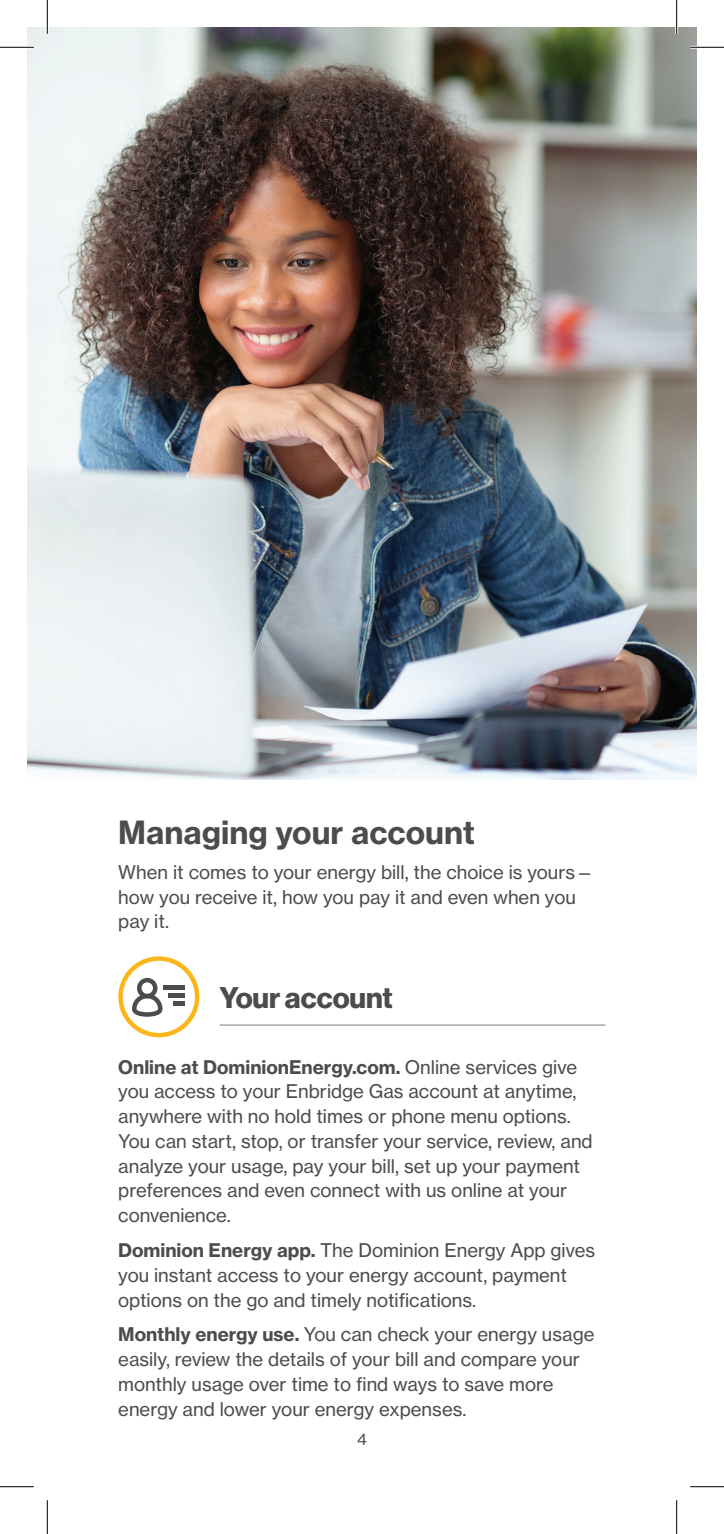
<style>
.page{position:relative;width:724px;height:1534px;background:#fff}
.page>*{position:absolute;margin:0;border:0;box-sizing:border-box;transform-origin:0 0}
.t1{font:31.5px "N Haas Grotesk TX Std 75 Bd";color:#4b4c4d}
.t2{font:29.25px "N Haas Grotesk DS Std 75 Bd";color:#4b4c4d}
.t3{font:18.45px/24.8px "N Haas Grotesk TX Std 55 Rg";color:#4b4c4d}
.t4{font:18.45px "N Haas Grotesk TX Std 75 Bd";color:#4b4c4d}
.t5{font:15.75px "N Haas Grotesk TX Pro 55 Rg";color:#4b4c4d}
.s1{font-family:"N Haas Grotesk TX Std 55 Rg"}
.s2{font-family:"N Haas Grotesk TX Std 75 Bd"}
</style>
<div class="page">
<hr style="left:219px;top:1024px;width:386px;height:1px;background:#868a8e">
<svg style="left:118px;top:956px;width:81px;height:81px"></svg>
<img style="left:27px;top:27px;width:669px;height:752px">
<hr style="left:0;top:46px;width:34px;height:3px;background:#fff">
<hr style="left:689px;top:46px;width:34px;height:3px;background:#fff">
<hr style="left:46px;top:0;width:3px;height:34px;background:#fff">
<hr style="left:674px;top:0;width:3px;height:34px;background:#fff">
<hr style="left:0;top:47px;width:34px;height:1px;background:#000">
<hr style="left:689px;top:47px;width:34px;height:1px;background:#000">
<hr style="left:0;top:1485px;width:34px;height:1px;background:#000">
<hr style="left:689px;top:1485px;width:34px;height:1px;background:#000">
<hr style="left:47px;top:0;width:1px;height:34px;background:#000">
<hr style="left:47px;top:1499px;width:1px;height:34px;background:#000">
<hr style="left:675px;top:0;width:1px;height:34px;background:#000">
<hr style="left:675px;top:1499px;width:1px;height:34px;background:#000">
<h1 class="t1" style="left:118px;top:812px;width:358px">Managing your account</h1>
<p class="t3" style="left:118px;top:859px;width:477px">When it comes to your energy bill, the choice is yours— how you receive it, how you pay it and even when you pay it.</p>
<h2 class="t2" style="left:219px;top:980px;width:175px">Your account</h2>
<p class="t4" style="left:118px;top:1055px;width:460px">Online at DominionEnergy.com. <span class="s1">Online services give</span></p>
<p class="t3" style="left:118px;top:1079px;width:475px">you access to your Enbridge Gas account at anytime, anywhere with no hold times or phone menu options.<br>You can start, stop, or transfer your service, review, and analyze your usage, pay your bill, set up your payment preferences and even connect with us online at your convenience.</p>
<p class="t3" style="left:118px;top:1237px;width:478px"><span class="s2">Dominion Energy app.</span> The Dominion Energy App gives you instant access to your energy account, payment options on the go and timely notifications.</p>
<p class="t3" style="left:118px;top:1322px;width:477px"><span class="s2">Monthly energy use.</span> You can check your energy usage easily, review the details of your bill and compare your monthly usage over time to find ways to save more energy and lower your energy expenses.</p>
<p class="t5" style="left:357px;top:1429px;width:11px">4</p>
</div>
